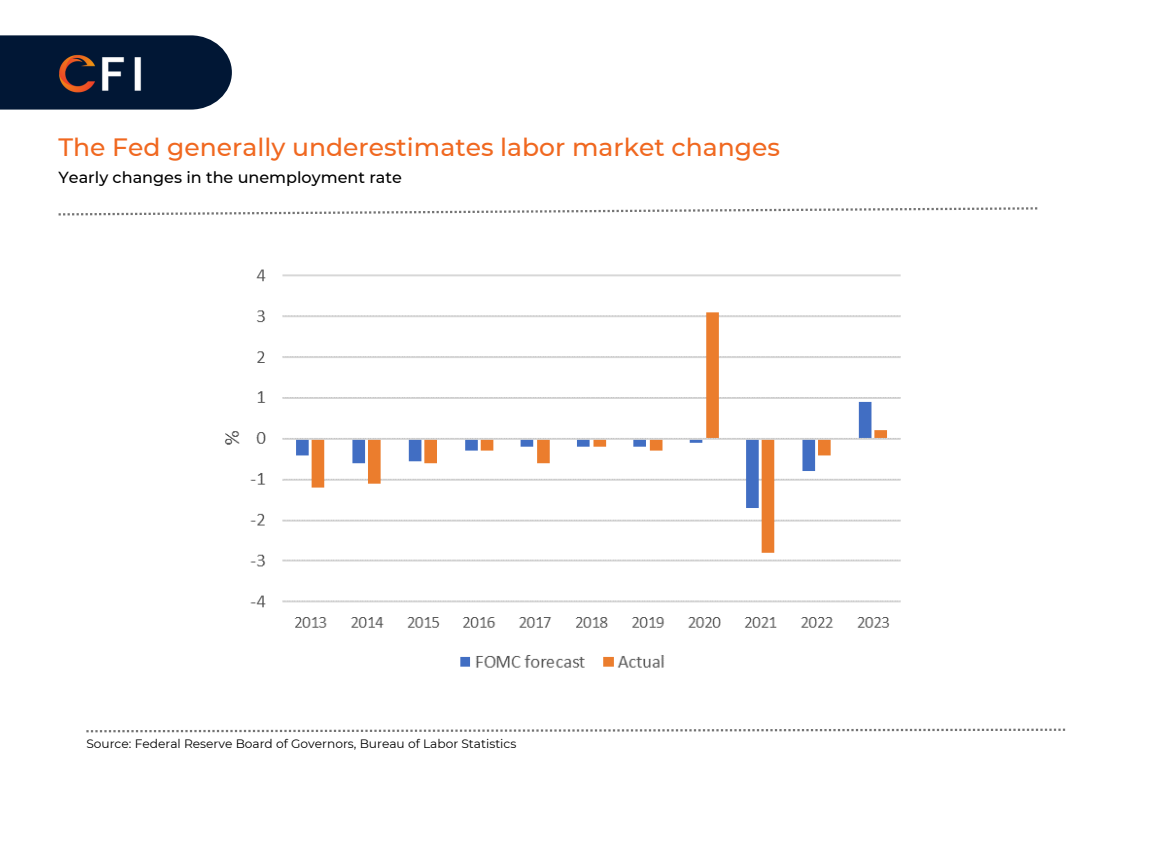
<style>
.page{position:relative;width:1152px;height:864px;background:#fff}
.page>*{position:absolute;margin:0;border:0;box-sizing:border-box;transform-origin:0 0}
.t1{font:500 25.05px "Montserrat";color:#f06820}
.t2{font:500 16.05px "Montserrat";color:#000}
.t3{font:12.15px "Montserrat";color:#000}
</style>
<div class="page">
<svg style="left:86px;top:729px;width:979px;height:3px"></svg>
<svg style="left:59px;top:207px;width:978px;height:9px"></svg>
<svg style="left:0;top:35px;width:232px;height:74px"></svg>
<img style="left:14px;top:41px;width:181px;height:52px">
<img style="left:224px;top:269px;width:677px;height:399px">
<p class="t1" style="left:59px;top:132px;width:723px">The Fed generally underestimates labor market changes</p>
<p class="t2" style="left:59px;top:168px;width:345px">Yearly changes in the unemployment rate</p>
<p class="t3" style="left:86px;top:736px;width:432px">Source: Federal Reserve Board of Governors, Bureau of Labor Statistics</p>
</div>
